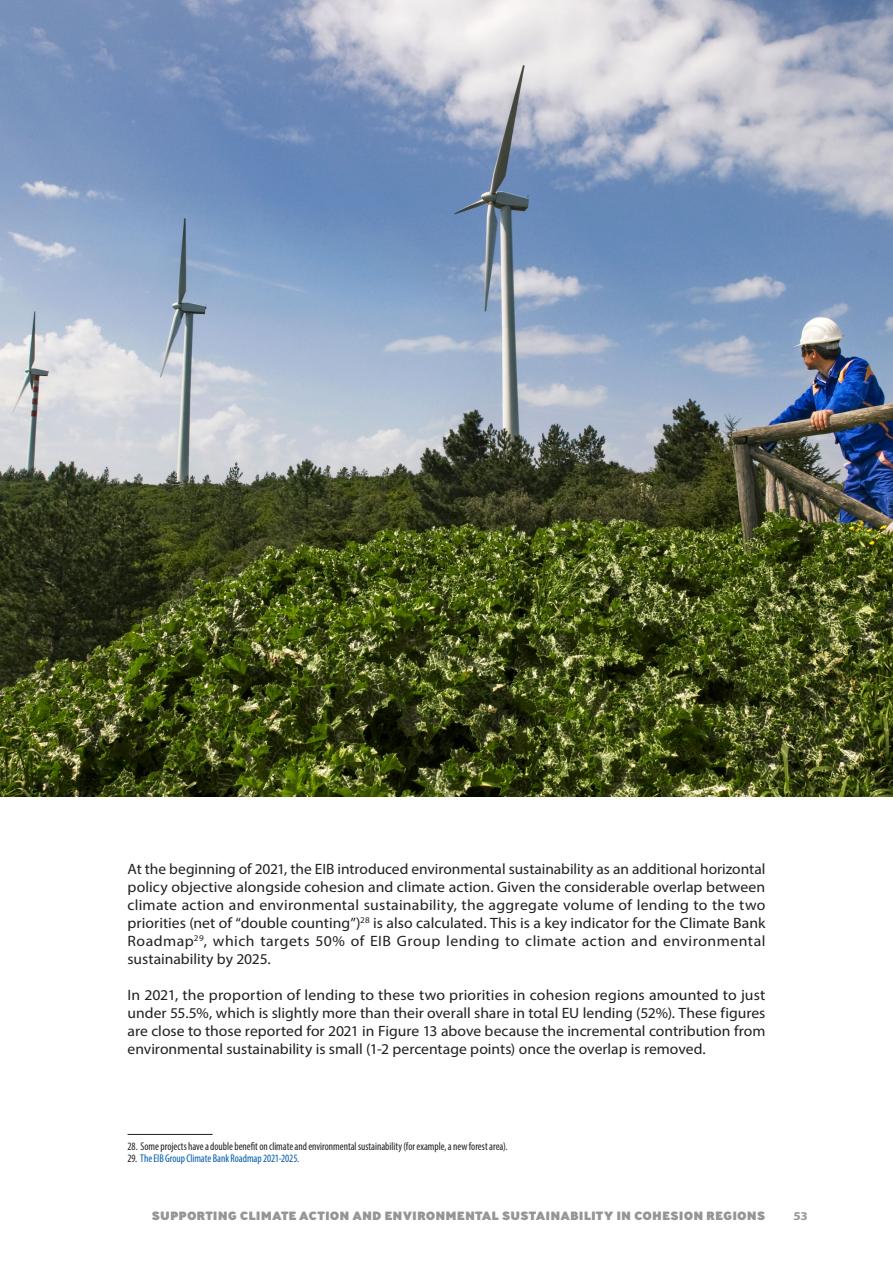
<style>
.page{position:relative;width:893px;height:1263px;background:#fff}
.page>*{position:absolute;margin:0;border:0;box-sizing:border-box;transform-origin:0 0}
._02_TXT_COURANT_EN{font:15px/18px "Myriad Pro";color:#231f20;text-align:justify}
._02_TXT_COURANT_EN-2{font:15px/18px "Myriad Pro";color:#231f20;text-align:justify;scale:1.05 1}
.t1{font:800 12px "Ministry";letter-spacing:.005em;color:#939598;scale:1.1 1}
.t2{font:700 12px "Myriad Pro";color:#939598;scale:1.1 1}
._03_FOOTNOTE{font:condensed 11.25px "Myriad Pro";color:#231f20;scale:.95 1}
._03_FOOTNOTE-2{font:condensed 11.25px "Myriad Pro";letter-spacing:-.005em;color:#015bab;scale:.95 1}
.s1{color:#231f20}
</style>
<div class="page">
<hr style="left:128px;top:1134px;width:85px;height:1px;background:#231f20">
<img style="left:0;top:0;width:893px;height:797px">
<p class="_02_TXT_COURANT_EN" style="left:128px;top:860px;width:639px">At the beginning of 2021, the EIB introduced environmental sustainability as an additional horizontal policy objective alongside cohesion and climate action. Given the considerable overlap between climate action and environmental sustainability, the aggregate volume of lending to the two priorities (net of “double counting”)<sup>28</sup> is also calculated. This is a key indicator for the Climate Bank Roadmap<sup>29</sup>, which targets 50% of EIB Group lending to climate action and environmental sustainability by 2025.</p>
<p class="_02_TXT_COURANT_EN-2" style="left:128px;top:986px;width:609px">In 2021, the proportion of lending to these two priorities in cohesion regions amounted to just under 55.5%, which is slightly more than their overall share in total EU lending (52%). These figures are close to those reported for 2021 in Figure 13 above because the incremental contribution from environmental sustainability is small (1-2 percentage points) once the overlap is removed.</p>
<p class="_03_FOOTNOTE" style="left:128px;top:1140px;width:401px">28. Some projects have a double benefit on climate and environmental sustainability (for example, a new forest area).</p>
<p class="_03_FOOTNOTE-2" style="left:128px;top:1152px;width:182px"><span class="s1">29.</span> The EIB Group Climate Bank Roadmap 2021-2025.</p>
<p class="t1" style="left:152px;top:1208px;width:560px">SUPPORTING CLIMATE ACTION AND ENVIRONMENTAL SUSTAINABILITY IN COHESION REGIONS</p>
<p class="t2" style="left:793px;top:1208px;width:15px">53</p>
</div>
